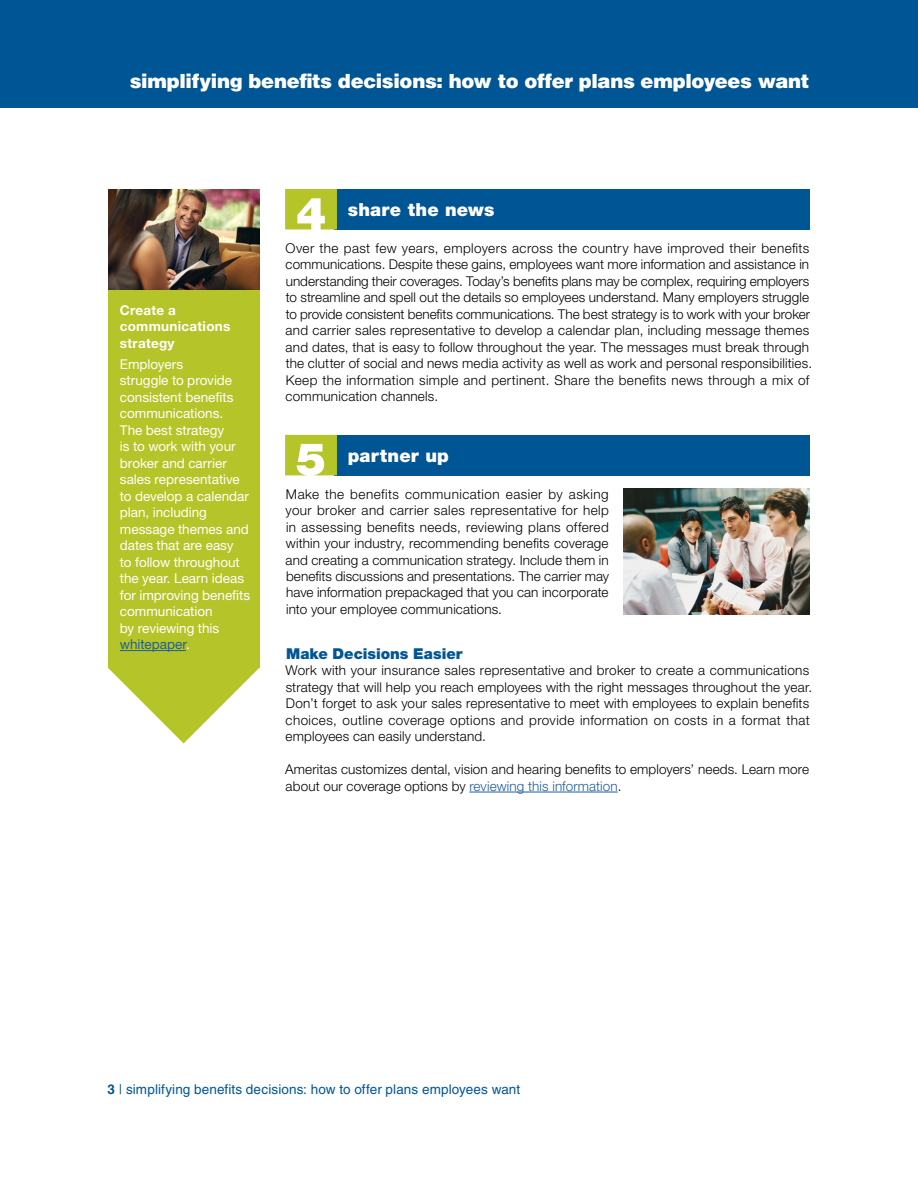
<style>
.page{position:relative;width:918px;height:1188px;background:#fff}
.page>*{position:absolute;margin:0;border:0;box-sizing:border-box;transform-origin:0 0}
.t1{font:900 19.5px "Helvetica LT Std";letter-spacing:-.02em;color:#fff}
.t2{font:900 18px "Helvetica Neue LT Std";letter-spacing:.015em;color:#fff}
.t3{font:900 15px "Helvetica Neue LT Std";color:#005695}
.t4{font:300 13.5px/16.5px "Helvetica Neue LT Std";letter-spacing:.01em;color:#000}
.t5{font:13.5px/16.5px "Helvetica Neue LT Std";color:#fff}
.t6{font:13.5px "Helvetica LT Std";letter-spacing:.01em;color:#005695}
.t7{font:700 13.5px/16.5px "Helvetica Neue LT Std";letter-spacing:.02em;color:#fff}
.s1{color:#215e9e}
.s2{font-weight:700}
</style>
<div class="page">
<div style="left:0;top:0;width:918px;height:107px;background:#005695"></div>
<div style="left:108px;top:189px;width:151px;height:478px;background:#b5c428"></div>
<svg style="left:108px;top:650px;width:151px;height:93px"></svg>
<img style="left:108px;top:189px;width:151px;height:101px">
<hr style="left:120px;top:650px;width:66px;height:1px;background:#215e9e">
<hr style="left:469px;top:792px;width:149px;height:1px;background:#215e9e">
<img style="left:623px;top:489px;width:187px;height:125px">
<div style="left:334px;top:435px;width:476px;height:40px;background:#005695"></div>
<svg style="left:285px;top:435px;width:52px;height:40px"></svg>
<div style="left:334px;top:189px;width:476px;height:41px;background:#005695"></div>
<svg style="left:285px;top:189px;width:52px;height:40px"></svg>
<h1 class="t1" style="left:130px;top:68px;width:681px">simplifying benefits decisions: how to offer plans employees want</h1>
<p class="t7" style="left:120px;top:301px;width:112px">Create a communications strategy</p>
<p class="t5" style="left:120px;top:355px;width:132px">Employers<br>struggle to provide consistent benefits communications.<br>The best strategy<br>is to work with your broker and carrier sales representative to develop a calendar plan, including message themes and dates that are easy<br>to follow throughout the year. Learn ideas for improving benefits communication<br>by reviewing this <span class="s1">whitepaper</span>.</p>
<h2 class="t2" style="left:348px;top:199px;width:148px">share the news</h2>
<p class="t4" style="left:286px;top:239px;width:528px">Over the past few years, employers across the country have improved their benefits communications. Despite these gains, employees want more information and assistance in understanding their coverages. Today’s benefits plans may be complex, requiring employers to streamline and spell out the details so employees understand. Many employers struggle to provide consistent benefits communications. The best strategy is to work with your broker and carrier sales representative to develop a calendar plan, including message themes and dates, that is easy to follow throughout the year. The messages must break through the clutter of social and news media activity as well as work and personal responsibilities.<br>Keep the information simple and pertinent. Share the benefits news through a mix of communication channels.</p>
<h2 class="t2" style="left:348px;top:444px;width:103px">partner up</h2>
<p class="t4" style="left:286px;top:485px;width:325px;text-align:justify">Make the benefits communication easier by asking your broker and carrier sales representative for help in assessing benefits needs, reviewing plans offered within your industry, recommending benefits coverage and creating a communication strategy. Include them in benefits discussions and presentations. The carrier may have information prepackaged that you can incorporate into your employee communications.</p>
<p class="t3" style="left:286px;top:644px;width:178px">Make Decisions Easier</p>
<p class="t4" style="left:286px;top:662px;width:528px">Work with your insurance sales representative and broker to create a communications strategy that will help you reach employees with the right messages throughout the year.<br>Don’t forget to ask your sales representative to meet with employees to explain benefits choices, outline coverage options and provide information on costs in a format that employees can easily understand.</p>
<p class="t4" style="left:285px;top:761px;width:526px">Ameritas customizes dental, vision and hearing benefits to employers’ needs. Learn more about our coverage options by <span class="s1">reviewing this information</span>.</p>
<p class="t6" style="left:108px;top:1081px;width:414px"><span class="s2">3</span> | simplifying benefits decisions: how to offer plans employees want</p>
</div>
